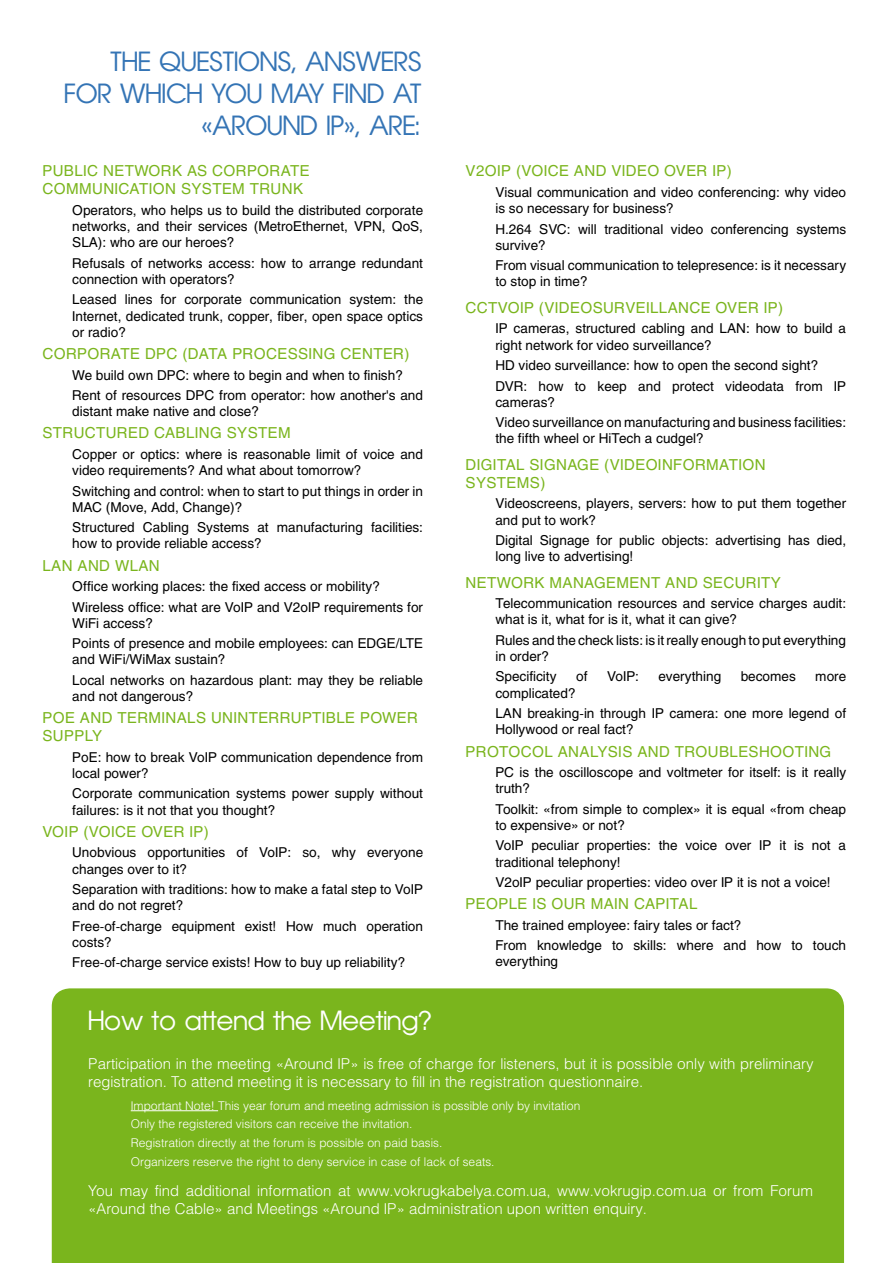
<style>
.page{position:relative;width:893px;height:1263px;background:#fff}
.page>*{position:absolute;margin:0;border:0;box-sizing:border-box;transform-origin:0 0}
.t1{font:27px "Forward";color:#3474b5}
.t2{font:27px "Forward";color:#fff}
.t3{font:15px/18px "Helios";letter-spacing:.025em;color:#7ab51d}
.t4{font:300 15px/18px "Helios";color:#fff}
.t5{font:13.5px/16.2px "Helios";color:#000}
.t6{font:300 12px/18.6px "Helios";color:#fff}
</style>
<div class="page">
<div style="left:52px;top:988px;width:792px;height:275px;background:#7ab51d"></div>
<hr style="left:131px;top:1110px;width:87px;height:1px;background:#fff">
<h1 class="t1" style="left:110px;top:48px;width:312px">THE QUESTIONS, ANSWERS</h1>
<h1 class="t1" style="left:64px;top:80px;width:345px">FOR WHICH YOU MAY FIND AT</h1>
<h1 class="t1" style="left:202px;top:112px;width:48px">«AROUND</h1>
<h1 class="t1" style="left:326px;top:112px;width:96px">IP», ARE:</h1>
<p class="t3" style="left:43px;top:162px;width:269px">Public network as corporate comm</p>
<p class="t3" style="left:92px;top:180px;width:210px">unication system trunk</p>
<p class="t5" style="left:72px;top:202px;width:352px">Operators, who helps us to build the distributed corporate networks, and their services (MetroEthernet, VPN</p>
<p class="t5" style="left:382px;top:218px;width:43px">, QoS,</p>
<p class="t5" style="left:72px;top:232px;width:352px;line-height:20.4px">SLA): who are our heroes?<br>Refusals of networks access: how to arrange redundant</p>
<p class="t5" style="left:72px;top:269px;width:352px;line-height:20.4px">connection with operators?<br>Leased lines for corporate communication system: the</p>
<p class="t5" style="left:72px;top:308px;width:352px">Internet, dedicated trunk, copper, fiber, open space optics or radio?</p>
<p class="t3" style="left:43px;top:345px;width:114px">Corporate DPC</p>
<p class="t3" style="left:182px;top:345px;width:16px">(Data</p>
<p class="t3" style="left:232px;top:345px;width:179px">Processing Center)</p>
<p class="t5" style="left:72px;top:366px;width:95px">We build own DPC</p>
<p class="t5" style="left:72px;top:364px;width:332px;line-height:20.4px;text-indent:113px">: where to begin and when to finish?<br>Rent of resources DPC</p>
<p class="t5" style="left:72px;top:387px;width:352px;text-indent:147px">from operator: how another's and distant make native and close?</p>
<p class="t3" style="left:43px;top:424px;width:247px">Structured cabling system</p>
<p class="t5" style="left:72px;top:446px;width:352px">Copper or optics: where is reasonable limit of voice and video requirements? And what about tomorrow?</p>
<p class="t5" style="left:72px;top:482px;width:352px">Switching and control: when to start to put things in order in<br>MAC (Move, Add, Change)?</p>
<p class="t5" style="left:72px;top:519px;width:352px">Structured Cabling Systems at manufacturing facilities: how to provide reliable access?</p>
<p class="t3" style="left:43px;top:556px;width:117px">LAN and WLAN</p>
<p class="t5" style="left:72px;top:576px;width:352px;line-height:20.4px">Office working places: the fixed access or mobility?<br>Wireless office: what are VoIP and V2oIP requirements for</p>
<p class="t5" style="left:72px;top:613px;width:296px;line-height:20.4px">WiFi access?<br>Points of presence and mobile employees: can EDGE</p>
<p class="t5" style="left:396px;top:635px;width:27px">/LTE</p>
<p class="t5" style="left:72px;top:649px;width:352px;line-height:20.4px">and WiFi/WiMax sustain?<br>Local networks on hazardous plant: may they be reliable</p>
<p class="t5" style="left:72px;top:688px;width:123px">and not dangerous?</p>
<p class="t3" style="left:43px;top:709px;width:12px">PoE</p>
<p class="t3" style="left:43px;top:709px;width:377px;text-indent:37px">and terminals uninterruptible power supply</p>
<p class="t5" style="left:72px;top:749px;width:352px">PoE: how to break VoIP communication dependence from local power?</p>
<p class="t5" style="left:72px;top:785px;width:352px">Corporate communication systems power supply without failures: is it not that you thought?</p>
<p class="t3" style="left:43px;top:822px;width:10px">VoIP</p>
<p class="t3" style="left:84px;top:822px;width:127px">(voice over IP)</p>
<p class="t5" style="left:72px;top:844px;width:352px">Unobvious opportunities of VoIP : so, why everyone changes over to it?</p>
<p class="t5" style="left:72px;top:881px;width:345px">Separation with traditions: how to make a fatal step to VoIP and do not regret?</p>
<p class="t5" style="left:72px;top:918px;width:352px">Free-of-charge equipment exist! How much operation costs?</p>
<p class="t5" style="left:72px;top:954px;width:334px">Free-of-charge service exists! How to buy up reliability?</p>
<p class="t3" style="left:466px;top:162px;width:29px">V2oIP</p>
<p class="t3" style="left:516px;top:162px;width:217px">(voice and video over IP)</p>
<p class="t5" style="left:495px;top:184px;width:352px">Visual communication and video conferencing: why video is so necessary for business?</p>
<p class="t5" style="left:495px;top:221px;width:54px">H.264 SVC</p>
<p class="t5" style="left:567px;top:221px;width:281px">: will traditional video conferencing systems</p>
<p class="t5" style="left:495px;top:235px;width:352px;line-height:20.4px">survive?<br>From visual communication to telepresence: is it necessary</p>
<p class="t5" style="left:495px;top:273px;width:94px">to stop in time?</p>
<p class="t3" style="left:466px;top:298px;width:43px">CCTVoIP</p>
<p class="t3" style="left:539px;top:298px;width:246px">(videosurveillance over IP)</p>
<p class="t5" style="left:495px;top:320px;width:352px">IP cameras, structured cabling and LAN: how to build a right network for video surveillance?</p>
<p class="t5" style="left:495px;top:355px;width:324px;line-height:20.4px">HD video surveillance: how to open the second sight?<br>DVR</p>
<p class="t5" style="left:495px;top:377px;width:345px;text-indent:28px">: how to keep and protect videodata from IP cameras?</p>
<p class="t5" style="left:495px;top:414px;width:352px">Video surveillance on manufacturing and business facilities: the fifth wheel or HiTech a cudgel?</p>
<p class="t3" style="left:466px;top:455px;width:252px">Digital Signage (videoinformat</p>
<p class="t3" style="left:738px;top:455px;width:29px">ion</p>
<p class="t3" style="left:466px;top:473px;width:81px">systems)</p>
<p class="t5" style="left:495px;top:495px;width:352px">Videoscreens, players, servers: how to put them together and put to work?</p>
<p class="t5" style="left:495px;top:532px;width:352px">Digital Signage for public objects: advertising has died, long live to advertising!</p>
<p class="t3" style="left:466px;top:573px;width:317px">Network management and security</p>
<p class="t5" style="left:495px;top:595px;width:352px">Telecommunication resources and service charges audit: what is it, what for is it, what it can give?</p>
<p class="t5" style="left:495px;top:632px;width:352px">Rules and the check lists: is it really enough to put everything in order?</p>
<p class="t5" style="left:495px;top:668px;width:63px">Specificity</p>
<p class="t5" style="left:576px;top:668px;width:13px">of</p>
<p class="t5" style="left:607px;top:668px;width:33px">VoIP:</p>
<p class="t5" style="left:658px;top:668px;width:64px">everything</p>
<p class="t5" style="left:741px;top:668px;width:57px">becomes</p>
<p class="t5" style="left:815px;top:668px;width:32px">more</p>
<p class="t5" style="left:495px;top:682px;width:352px;line-height:20.4px">complicated?<br>LAN breaking-in through IP camera: one more legend of</p>
<p class="t5" style="left:495px;top:721px;width:140px">Hollywood or real fact?</p>
<p class="t3" style="left:466px;top:742px;width:34px">Proto</p>
<p class="t3" style="left:521px;top:742px;width:262px">col analysis and troubleshoot</p>
<p class="t3" style="left:804px;top:742px;width:29px">ing</p>
<p class="t5" style="left:495px;top:764px;width:352px">PC is the oscilloscope and voltmeter for itself: is it really truth?</p>
<p class="t5" style="left:495px;top:801px;width:352px">Toolkit: «from simple to complex» it is equal «from cheap to expensive» or not?</p>
<p class="t5" style="left:495px;top:837px;width:352px">VoIP peculiar properties: the voice over IP it is not a traditional telephony!</p>
<p class="t5" style="left:495px;top:874px;width:337px">V2oIP peculiar properties: video over IP it is not a voice!</p>
<p class="t3" style="left:466px;top:895px;width:233px">People is our main capital</p>
<p class="t5" style="left:495px;top:914px;width:352px;line-height:20.4px">The trained employee: fairy tales or fact?<br>From knowledge to skills: where and how to touch</p>
<p class="t5" style="left:495px;top:953px;width:64px">everything</p>
<h1 class="t2" style="left:88px;top:1006px;width:345px">HOW TO ATTEND THE MEETING?</h1>
<p class="t4" style="left:88px;top:1054px;width:727px">Participation in the meeting «Around IP» is free of charge for listeners, but it is possible only with preliminary registration. To attend meeting it is necessary to fill in the registration questionnaire.</p>
<p class="t6" style="left:131px;top:1096px;width:451px">Important Note! This year forum and meeting admission is possible only by invitation Only the registered visitors can receive the invitation.<br>Registration directly at the forum is possible on paid basis.<br>Organizers reserve the right to deny service in case of lack of seats.</p>
<p class="t4" style="left:88px;top:1182px;width:726px">You may find additional information at www.vokrugkabelya.com.ua, www.vokrugip.com.ua or from Forum «Around the Cable» and Meetings «Around IP» administration upon written enquiry.</p>
</div>
